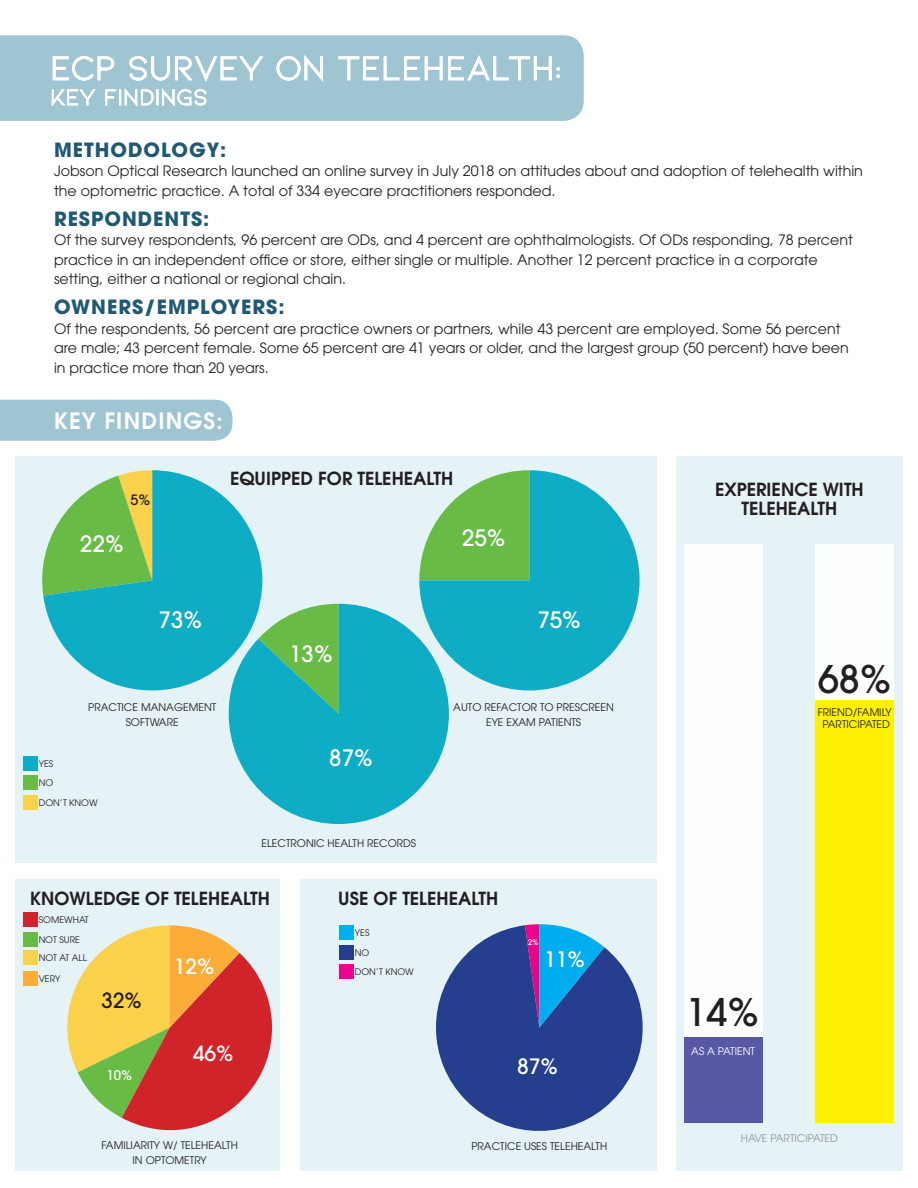
<style>
.page{position:relative;width:918px;height:1188px;background:#fff}
.page>*{position:absolute;margin:0;border:0;box-sizing:border-box;transform-origin:0 0}
.t1{font:500 37.95px "Avant Garde";color:#231f20}
.t2{font:500 22.5px "Avant Garde";color:#fff}
.t3{font:600 22.5px "Avant Garde";letter-spacing:.05em;color:#fff}
.t4{font:500 21px "Avant Garde";color:#fff}
.t5{font:500 20.85px "Avant Garde";color:#fff}
.t6{font:500 20.85px "Avant Garde";color:#231f20}
.t7{font:700 19.5px "Avant Garde";letter-spacing:.05em;color:#1f5974}
.t8{font:600 18px/19.5px "Avant Garde";color:#231f20;text-align:center}
.t9{font:14.25px/19.5px "Avant Garde";color:#231f20}
.t10{font:500 14.25px "Avant Garde";color:#231f20}
.t11{font:500 13.2px "Avant Garde";color:#fff}
.t12{font:10.5px/15px "Avant Garde";color:#231f20;text-align:center}
.t13{font:10.5px "Avant Garde";color:#939598}
.t14{font:10.5px "Avant Garde";color:#fff}
.t15{font:9px/19.4px "Avant Garde";color:#231f20}
.t16{font:500 7.65px "Avant Garde";color:#fff}
</style>
<div class="page">
<div style="left:15px;top:879px;width:265px;height:292px;background:#e5f2f6"></div>
<div style="left:300px;top:879px;width:357px;height:292px;background:#e5f2f6"></div>
<div style="left:15px;top:456px;width:642px;height:407px;background:#e5f2f6"></div>
<div style="left:0;top:400px;width:232px;height:41px;background:#9fc5d3"></div>
<div style="left:0;top:35px;width:584px;height:86px;background:#9fc5d3"></div>
<svg style="left:276px;top:53px;width:48px;height:31px"></svg>
<svg style="left:338px;top:53px;width:223px;height:28px"></svg>
<svg style="left:52px;top:55px;width:213px;height:52px"></svg>
<div style="left:23px;top:756px;width:14px;height:15px;background:#0facc6"></div>
<div style="left:23px;top:912px;width:14px;height:15px;background:#d1232a"></div>
<div style="left:23px;top:776px;width:14px;height:14px;background:#68bc45"></div>
<div style="left:23px;top:951px;width:14px;height:14px;background:#fad14a"></div>
<div style="left:23px;top:795px;width:14px;height:15px;background:#fad14a"></div>
<div style="left:23px;top:972px;width:14px;height:14px;background:#fbac39"></div>
<div style="left:23px;top:932px;width:14px;height:14px;background:#68bc45"></div>
<svg style="left:43px;top:470px;width:219px;height:220px;fill:#0facc6"></svg>
<svg style="left:419px;top:470px;width:221px;height:220px;fill:#0facc6"></svg>
<svg style="left:229px;top:604px;width:220px;height:220px;fill:#0facc6"></svg>
<div style="left:676px;top:456px;width:227px;height:715px;background:#e5f2f6"></div>
<svg style="left:67px;top:925px;width:206px;height:206px"></svg>
<div style="left:815px;top:544px;width:79px;height:423px;background:#fff"></div>
<div style="left:815px;top:700px;width:79px;height:423px;background:#fff101"></div>
<div style="left:684px;top:544px;width:79px;height:536px;background:#fff"></div>
<div style="left:684px;top:1037px;width:79px;height:86px;background:#5758a6"></div>
<svg style="left:436px;top:925px;width:207px;height:206px;fill:#253f8e"></svg>
<svg style="left:525px;top:924px;width:79px;height:104px;background:#3276bf"></svg>
<div style="left:339px;top:925px;width:14px;height:15px;background:#00aeef"></div>
<div style="left:339px;top:945px;width:14px;height:14px;background:#253f8e"></div>
<div style="left:339px;top:964px;width:15px;height:15px;background:#ed028c"></div>
<h3 class="t7" style="left:54px;top:137px;width:174px">METHODOLOGY:</h3>
<p class="t9" style="left:54px;top:161px;width:810px">Jobson Optical Research launched an online survey in July 2018 on attitudes about and adoption of telehealth within the optometric practice. A total of 334 eyecare practitioners responded.</p>
<h3 class="t7" style="left:54px;top:206px;width:157px">RESPONDENTS:</h3>
<p class="t9" style="left:54px;top:230px;width:800px">Of the survey respondents, 96 percent are ODs, and 4 percent are ophthalmologists. Of ODs responding, 78 percent practice in an independent office or store, either single or multiple. Another 12 percent practice in a corporate setting, either a national or regional chain.</p>
<h3 class="t7" style="left:54px;top:294px;width:232px">OWNERS/EMPLOYERS:</h3>
<p class="t9" style="left:54px;top:319px;width:796px">Of the respondents, 56 percent are practice owners or partners, while 43 percent are employed. Some 56 percent are male; 43 percent female. Some 65 percent are 41 years or older, and the largest group (50 percent) have been in practice more than 20 years.</p>
<h2 class="t3" style="left:54px;top:406px;width:170px">KEY FINDINGS:</h2>
<p class="t10" style="left:131px;top:491px;width:21px">5%</p>
<h2 class="t2" style="left:80px;top:530px;width:45px">22%</h2>
<p class="t8" style="left:230px;top:468px;width:225px">EQUIPPED FOR TELEHEALTH</p>
<h2 class="t2" style="left:462px;top:524px;width:45px">25%</h2>
<h2 class="t2" style="left:159px;top:605px;width:45px">73%</h2>
<p class="t15" style="left:39px;top:754px;width:16px">YES</p>
<p class="t15" style="left:39px;top:773px;width:16px">NO</p>
<p class="t12" style="left:88px;top:700px;width:130px">PRACTICE MANAGEMENT<br>SOFTWARE</p>
<p class="t15" style="left:39px;top:793px;width:61px">DON’T KNOW</p>
<h2 class="t2" style="left:289px;top:640px;width:45px">13%</h2>
<h2 class="t2" style="left:329px;top:744px;width:45px">87%</h2>
<p class="t12" style="left:261px;top:836px;width:156px">ELECTRONIC HEALTH RECORDS</p>
<h2 class="t2" style="left:537px;top:605px;width:45px">75%</h2>
<p class="t12" style="left:453px;top:700px;width:162px">AUTO REFACTOR TO PRESCREEN<br>EYE EXAM PATIENTS</p>
<p class="t8" style="left:30px;top:889px;width:241px">KNOWLEDGE OF TELEHEALTH</p>
<p class="t8" style="left:338px;top:889px;width:162px">USE OF TELEHEALTH</p>
<p class="t15" style="left:39px;top:910px;width:51px">SOMEWHAT</p>
<p class="t15" style="left:39px;top:930px;width:43px">NOT SURE</p>
<p class="t15" style="left:39px;top:948px;width:50px">NOT AT ALL</p>
<p class="t15" style="left:39px;top:969px;width:23px">VERY</p>
<h3 class="t6" style="left:102px;top:988px;width:42px">32%</h3>
<p class="t11" style="left:107px;top:1067px;width:27px">10%</p>
<h3 class="t5" style="left:174px;top:954px;width:42px">12%</h3>
<h3 class="t5" style="left:193px;top:1041px;width:42px">46%</h3>
<p class="t15" style="left:355px;top:923px;width:61px">YES<br>NO<br>DON’T KNOW</p>
<p class="t16" style="left:528px;top:937px;width:12px">2%</p>
<h3 class="t4" style="left:544px;top:946px;width:42px">11%</h3>
<h3 class="t4" style="left:517px;top:1054px;width:42px">87%</h3>
<p class="t12" style="left:102px;top:1138px;width:138px">FAMILIARITY W/ TELEHEALTH<br>IN OPTOMETRY</p>
<p class="t12" style="left:471px;top:1138px;width:137px">PRACTICE USES TELEHEALTH</p>
<p class="t8" style="left:715px;top:479px;width:150px">EXPERIENCE WITH<br>TELEHEALTH</p>
<h1 class="t1" style="left:818px;top:656px;width:75px">68%</h1>
<p class="t12" style="left:818px;top:706px;width:76px;line-height:12px">FRIEND/FAMILY<br>PARTICIPATED</p>
<h1 class="t1" style="left:686px;top:988px;width:75px">14%</h1>
<p class="t14" style="left:691px;top:1045px;width:65px">AS A PATIENT</p>
<p class="t13" style="left:741px;top:1132px;width:99px">HAVE PARTICIPATED</p>
</div>
